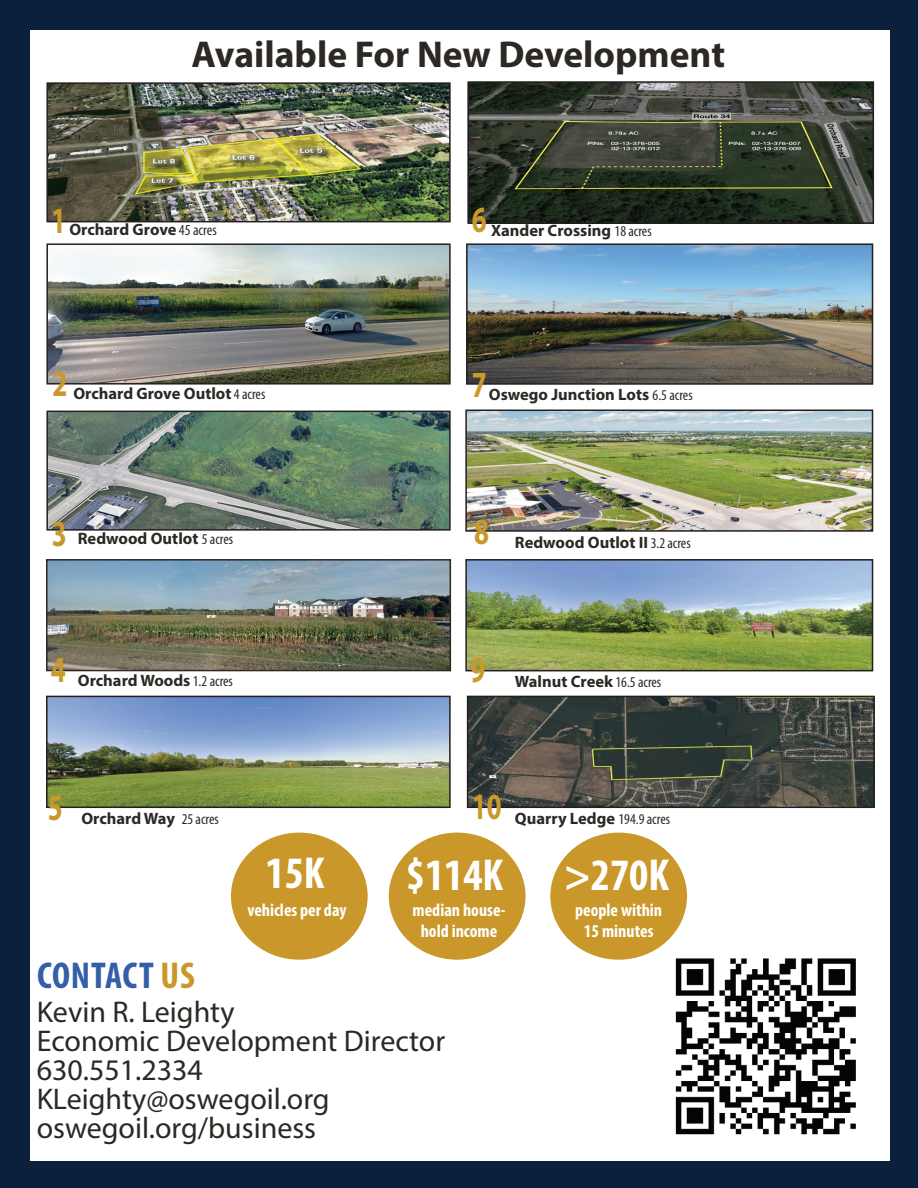
<style>
.page{position:relative;width:918px;height:1188px;background:#fff}
.page>*{position:absolute;margin:0;border:0;box-sizing:border-box;transform-origin:0 0}
.t1{font:700 condensed 45px "Myriad Pro";color:#fff}
.t2{font:700 37.5px "Myriad Pro";color:#2c2823}
.t3{font:700 condensed 37.5px "Myriad Pro";letter-spacing:.02em;color:#345ea9}
.t4{font:700 37.05px "Myriad Pro";color:#c9992b;scale:.73 1}
.t5{font:30px/29px "Myriad Pro";color:#2c2823}
.t6{font:700 condensed 18px/21.6px "Myriad Pro";color:#fff;text-align:center}
.t7{font:700 16.5px "Myriad Pro";color:#2c2823}
.s1{font-weight:400;font-stretch:condensed;font-size:15.3px}
.s2{font-weight:400;font-stretch:condensed;font-size:15px}
.s3{color:#c8982b}
</style>
<div class="page">
<img style="left:49px;top:699px;width:399px;height:106px">
<div style="left:46px;top:696px;width:405px;height:112px;border:2px solid #231f20"></div>
<img style="left:49px;top:562px;width:399px;height:106px">
<div style="left:46px;top:559px;width:405px;height:112px;border:2px solid #2c2823"></div>
<img style="left:49px;top:246px;width:399px;height:136px">
<div style="left:46px;top:243px;width:405px;height:142px;border:2px solid #231f20"></div>
<img style="left:49px;top:414px;width:399px;height:114px">
<div style="left:46px;top:411px;width:405px;height:120px;border:2px solid #231f20"></div>
<div style="left:0;top:1161px;width:918px;height:27px;background:#0a203d"></div>
<div style="left:0;top:0;width:918px;height:29px;background:#0a203d"></div>
<img style="left:49px;top:85px;width:399px;height:134px">
<div style="left:46px;top:82px;width:405px;height:140px;border:2px solid #231f20"></div>
<img style="left:471px;top:84px;width:400px;height:137px">
<div style="left:468px;top:81px;width:406px;height:143px;border:2px solid #231f20"></div>
<img style="left:468px;top:413px;width:402px;height:116px">
<div style="left:465px;top:410px;width:408px;height:122px;border:2px solid #231f20"></div>
<img style="left:469px;top:246px;width:401px;height:136px">
<div style="left:466px;top:243px;width:407px;height:142px;border:2px solid #231f20"></div>
<div style="left:891px;top:0;width:27px;height:1188px;background:#0a203d"></div>
<div style="left:0;top:0;width:29px;height:1188px;background:#0a203d"></div>
<img style="left:468px;top:562px;width:402px;height:106px">
<div style="left:465px;top:559px;width:408px;height:112px;border:2px solid #231f20"></div>
<img style="left:470px;top:699px;width:402px;height:106px">
<div style="left:467px;top:696px;width:408px;height:112px;border:2px solid #231f20"></div>
<div style="left:389px;top:833px;width:137px;height:127px;background:#ca982a;border-radius:50%"></div>
<div style="left:231px;top:833px;width:137px;height:127px;background:#ca982a;border-radius:50%"></div>
<div style="left:550px;top:833px;width:137px;height:127px;background:#ca982a;border-radius:50%"></div>
<img style="left:675px;top:958px;width:181px;height:177px">
<h2 class="t2" style="left:191px;top:30px;width:535px">Available For New Development</h2>
<h3 class="t4" style="left:51px;top:196px;width:22px">1</h3>
<h3 class="t4" style="left:472px;top:195px;width:22px">6</h3>
<p class="t7" style="left:69px;top:218px;width:149px">Orchard Grove <span class="s1">45 acres</span></p>
<p class="t7" style="left:491px;top:220px;width:162px">Xander Crossing <span class="s2">18 acres</span></p>
<h3 class="t4" style="left:52px;top:359px;width:22px">2</h3>
<p class="t7" style="left:73px;top:383px;width:194px">Orchard Grove Outlot <span class="s2">4 acres</span></p>
<h3 class="t4" style="left:472px;top:360px;width:22px">7</h3>
<p class="t7" style="left:489px;top:384px;width:205px">Oswego Junction Lots <span class="s2">6.5 acres</span></p>
<h3 class="t4" style="left:52px;top:509px;width:22px">3</h3>
<p class="t7" style="left:78px;top:528px;width:157px">Redwood Outlot <span class="s2">5 acres</span></p>
<h3 class="t4" style="left:474px;top:507px;width:22px">8</h3>
<p class="t7" style="left:515px;top:532px;width:177px">Redwood Outlot II <span class="s2">3.2 acres</span></p>
<h3 class="t4" style="left:51px;top:646px;width:22px">4</h3>
<p class="t7" style="left:78px;top:669px;width:157px">Orchard Woods <span class="s2">1.2 acres</span></p>
<h3 class="t4" style="left:471px;top:646px;width:22px">9</h3>
<p class="t7" style="left:515px;top:670px;width:148px">Walnut Creek <span class="s2">16.5 acres</span></p>
<h3 class="t4" style="left:48px;top:784px;width:22px">5</h3>
<p class="t7" style="left:81px;top:807px;width:139px">Orchard Way <span class="s2">25 acres</span></p>
<h3 class="t4" style="left:472px;top:782px;width:43px">10</h3>
<p class="t7" style="left:515px;top:807px;width:157px">Quarry Ledge <span class="s2">194.9 acres</span></p>
<h2 class="t3" style="left:37px;top:952px;width:159px">CONTACT <span class="s3">US</span></h2>
<h1 class="t1" style="left:406px;top:847px;width:99px">$114K</h1>
<h1 class="t1" style="left:266px;top:845px;width:60px">15K</h1>
<h1 class="t1" style="left:564px;top:847px;width:106px">&gt;270K</h1>
<p class="t6" style="left:575px;top:899px;width:89px">people within<br>15 minutes</p>
<p class="t6" style="left:247px;top:899px;width:100px">vehicles per day</p>
<p class="t6" style="left:413px;top:899px;width:94px">median house&shy;hold income</p>
<h3 class="t5" style="left:37px;top:997px;width:410px">Kevin R. Leighty<br>Economic Development Director<br>630.551.2334<br>KLeighty@oswegoil.org oswegoil.org/business</h3>
</div>
